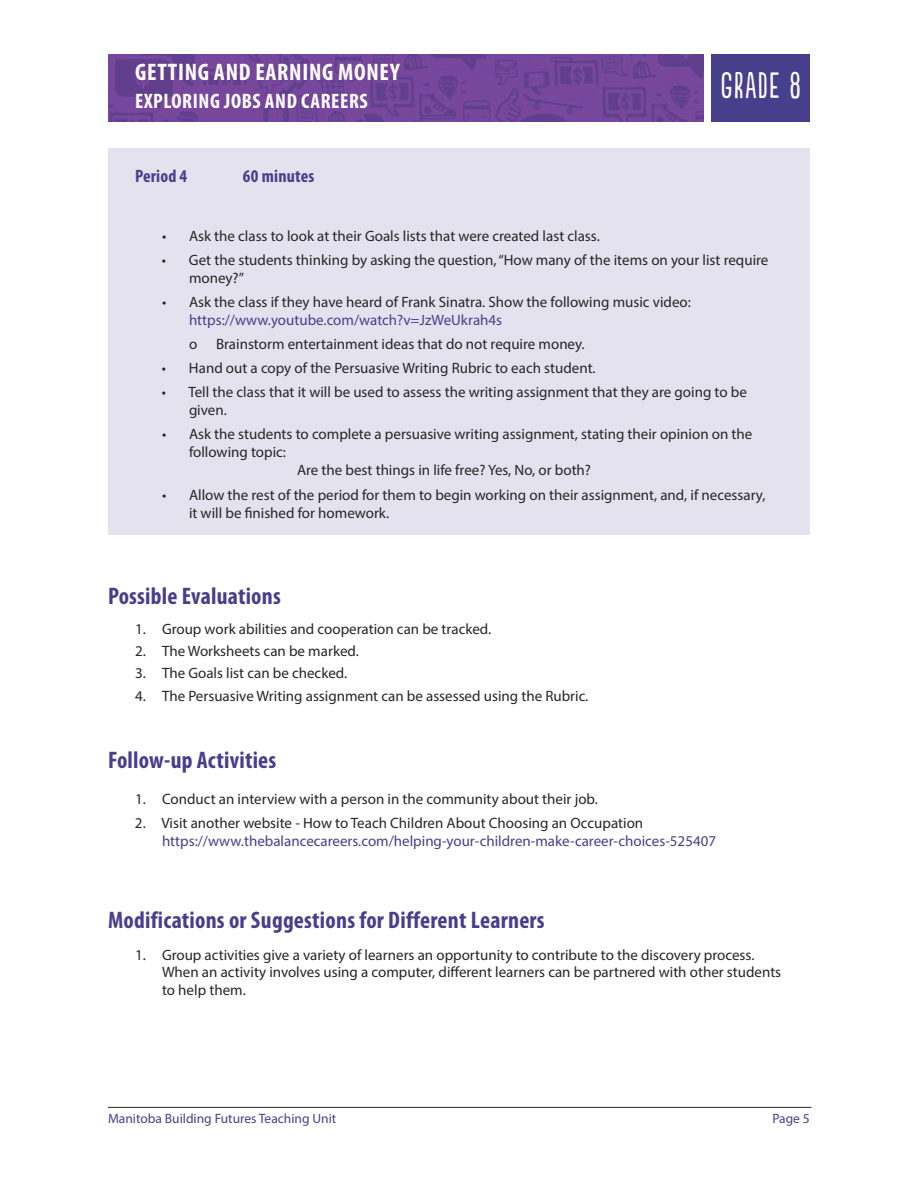
<style>
.page{position:relative;width:918px;height:1188px;background:#fff}
.page>*{position:absolute;margin:0;border:0;box-sizing:border-box;transform-origin:0 0}
.t1{font:34.5px "Populaire";letter-spacing:.05em;color:#fff}
.t2{font:700 condensed 24px "Myriad Pro";letter-spacing:.01em;color:#483f8c}
.t3{font:700 condensed 24px "Myriad Pro";letter-spacing:.03em;color:#fff}
.t4{font:700 condensed 21px "Myriad Pro";letter-spacing:.03em;color:#fff}
.t5{font:700 condensed 18px "Myriad Pro";letter-spacing:.01em;color:#483f8c}
.t6{font:15px/18px "Myriad Pro";color:#272627}
.t7{font:15px "Myriad Pro";color:#483f8c}
.t8{font:13.5px "Myriad Pro";color:#483f8c}
</style>
<div class="page">
<hr style="left:108px;top:1107px;width:703px;height:1px;background:#272627">
<div style="left:711px;top:54px;width:99px;height:68px;background:#483f8c"></div>
<img style="left:108px;top:54px;width:596px;height:67px">
<div style="left:108px;top:148px;width:702px;height:387px;background:#e3e2ee"></div>
<h2 class="t3" style="left:135px;top:63px;width:266px">GETTING AND EARNING MONEY</h2>
<h3 class="t4" style="left:135px;top:94px;width:234px">EXPLORING JOBS AND CAREERS</h3>
<p class="t5" style="left:135px;top:170px;width:54px">Period 4</p>
<p class="t5" style="left:243px;top:170px;width:73px">60 minutes</p>
<h1 class="t1" style="left:721px;top:66px;width:81px">GRADE 8</h1>
<p class="t6" style="left:162px;top:228px;width:439px">• Ask the class to look at their Goals lists that were created last class.</p>
<p class="t6" style="left:189px;top:252px;width:581px;text-indent:-27px">• Get the students thinking by asking the question,“How many of the items on your list require money?”</p>
<p class="t6" style="left:162px;top:294px;width:530px">• Ask the class if they have heard of Frank Sinatra. Show the following music video:</p>
<p class="t7" style="left:189px;top:315px;width:315px">https://www.youtube.com/watch?v=JzWeUkrah4s</p>
<p class="t6" style="left:189px;top:337px;width:10px">o</p>
<p class="t6" style="left:216px;top:337px;width:370px">Brainstorm entertainment ideas that do not require money.</p>
<p class="t6" style="left:162px;top:361px;width:435px">• Hand out a copy of the Persuasive Writing Rubric to each student.</p>
<p class="t6" style="left:189px;top:385px;width:559px;text-indent:-27px">• Tell the class that it will be used to assess the writing assignment that they are going to be given.</p>
<p class="t6" style="left:162px;top:427px;width:592px">• Ask the students to complete a persuasive writing assignment, stating their opinion on the</p>
<p class="t6" style="left:189px;top:445px;width:99px">following topic:</p>
<p class="t6" style="left:297px;top:463px;width:296px">Are the best things in life free? Yes, No, or both?</p>
<p class="t6" style="left:189px;top:487px;width:578px;text-indent:-27px">• Allow the rest of the period for them to begin working on their assignment, and, if necessary, it will be finished for homework.</p>
<h2 class="t2" style="left:108px;top:587px;width:174px">Possible Evaluations</h2>
<p class="t6" style="left:135px;top:621px;width:358px">1. Group work abilities and cooperation can be tracked.</p>
<p class="t6" style="left:135px;top:643px;width:225px">2. The Worksheets can be marked.</p>
<p class="t6" style="left:135px;top:666px;width:214px">3. The Goals list can be checked.</p>
<p class="t6" style="left:135px;top:688px;width:455px">4. The Persuasive Writing assignment can be assessed using the Rubric.</p>
<h2 class="t2" style="left:108px;top:752px;width:170px">Follow-up Activities</h2>
<p class="t6" style="left:135px;top:791px;width:464px">1. Conduct an interview with a person in the community about their job.</p>
<p class="t6" style="left:135px;top:815px;width:510px">2. Visit another website - How to Teach Children About Choosing an Occupation</p>
<p class="t7" style="left:162px;top:835px;width:556px">https://www.thebalancecareers.com/helping-your-children-make-career-choices-525407</p>
<h2 class="t2" style="left:108px;top:912px;width:438px">Modifications or Suggestions for Different Learners</h2>
<p class="t6" style="left:162px;top:947px;width:621px;text-indent:-27px">1. Group activities give a variety of learners an opportunity to contribute to the discovery process.<br>When an activity involves using a computer, different learners can be partnered with other students to help them.</p>
<p class="t8" style="left:108px;top:1114px;width:230px">Manitoba Building Futures Teaching Unit</p>
<p class="t8" style="left:772px;top:1114px;width:39px">Page 5</p>
</div>
